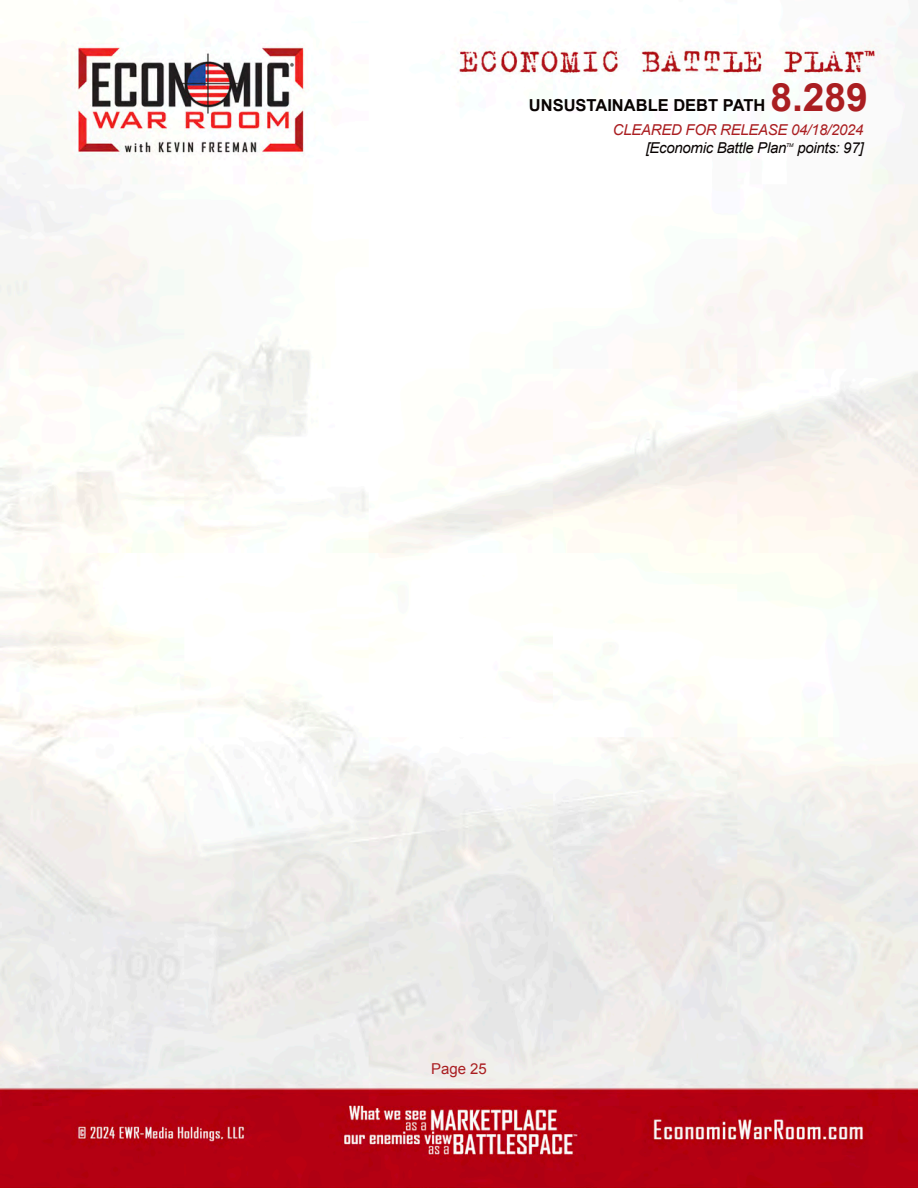
<style>
.page{position:relative;width:918px;height:1188px;background:#fff}
.page>*{position:absolute;margin:0;border:0;box-sizing:border-box;transform-origin:0 0}
.t1{font:700 39px "Arial";color:#aa1e21}
.t2{font:700 16.5px "Arial";color:#080302}
.t3{font:italic 15px "Arial";letter-spacing:-.02em;color:#080302}
.t4{font:italic 15px "Arial";letter-spacing:-.02em;color:#aa1e21}
.t5{font:15px "Arial";color:#aa1e21}
.t6{font:italic 5.25px "Arial";color:#080302}
</style>
<div class="page">
<img style="left:0;top:5px;width:918px;height:1183px">
<h1 class="t1" style="left:770px;top:72px;width:99px">8.289</h1>
<p class="t4" style="left:613px;top:120px;width:252px">CLEARED FOR RELEASE 04/18/2024</p>
<p class="t3" style="left:646px;top:138px;width:142px">[Economic Battle Plan</p>
<p class="t6" style="left:786px;top:141px;width:9px">TM</p>
<p class="t3" style="left:797px;top:138px;width:68px">points: 97]</p>
<p class="t2" style="left:529px;top:94px;width:238px">UNSUSTAINABLE DEBT PATH</p>
<p class="t5" style="left:431px;top:1059px;width:57px">Page 25</p>
</div>
